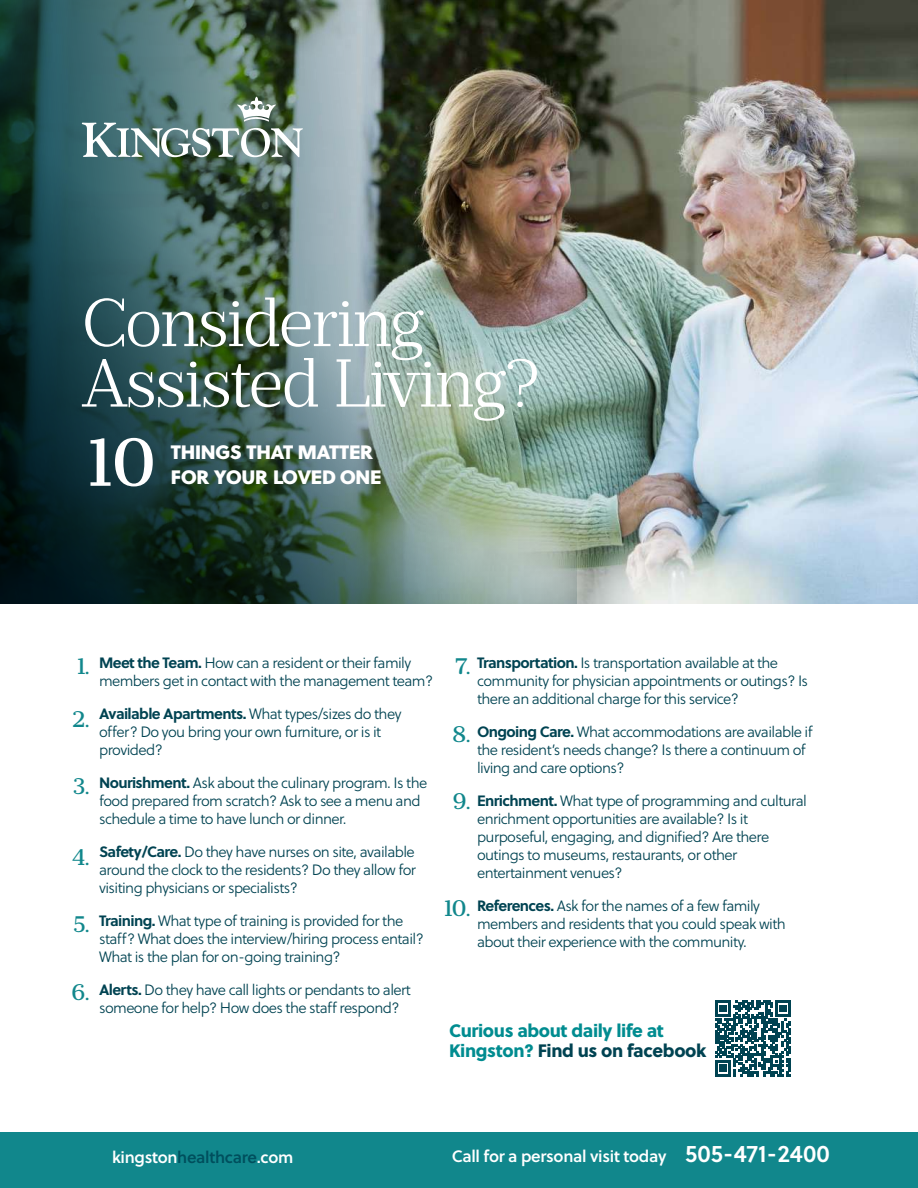
<style>
.page{position:relative;width:918px;height:1188px;background:#fff}
.page>*{position:absolute;margin:0;border:0;box-sizing:border-box;transform-origin:0 0}
.t1{font:300 67.5px/60.4px "Prumo Banner";letter-spacing:-.02em;color:#fff}
.t2{font:500 67.5px "Prumo Banner";color:#fff}
.t3{font:22.5px "Soleil Xb";letter-spacing:-.04em;color:#fff}
.t4{font:500 22.5px "Prumo Banner";color:#11878c}
.t5{font:18px/19.8px "Soleil Xb";letter-spacing:-.02em;color:#008c90}
.t6{font:16.5px "Soleil Sb";letter-spacing:-.02em;color:#fff}
.t7{font:15px/18px "Soleil Lt";letter-spacing:-.04em;color:#004352}
.s1{font-family:"Soleil";font-weight:700}
.s2{color:#004352}
.s3{color:#004f5d}
.s4{font-size:24px}
</style>
<div class="page">
<img style="left:589px;top:0;width:329px;height:604px">
<img style="left:0;top:0;width:589px;height:604px">
<div style="left:0;top:1132px;width:918px;height:56px;background:#11878c"></div>
<svg style="left:82px;top:97px;width:221px;height:60px"></svg>
<svg style="left:715px;top:1000px;width:76px;height:76px"></svg>
<h1 class="t1" style="left:82px;top:293px;width:461px">Considering<br>Assisted Living?</h1>
<h1 class="t2" style="left:88px;top:423px;width:69px">10</h1>
<h2 class="t3" style="left:171px;top:433px;width:205px">things that matter</h2>
<h2 class="t3" style="left:171px;top:458px;width:213px">for your loved one</h2>
<h2 class="t4" style="left:78px;top:653px;width:14px">1.</h2>
<h2 class="t4" style="left:73px;top:706px;width:19px">2.</h2>
<h2 class="t4" style="left:73px;top:773px;width:18px">3.</h2>
<h2 class="t4" style="left:73px;top:844px;width:19px">4.</h2>
<h2 class="t4" style="left:73px;top:911px;width:18px">5.</h2>
<h2 class="t4" style="left:72px;top:979px;width:20px">6.</h2>
<p class="t7" style="left:99px;top:653px;width:336px"><span class="s1">Meet the Team.</span> How can a resident or their family members get in contact with the management team?</p>
<p class="t7" style="left:99px;top:704px;width:304px"><span class="s1">Available Apartments.</span> What types/sizes do they offer? Do you bring your own furniture, or is it provided?</p>
<p class="t7" style="left:99px;top:773px;width:330px"><span class="s1">Nourishment.</span> Ask about the culinary program. Is the food prepared from scratch? Ask to see a menu and schedule a time to have lunch or dinner.</p>
<p class="t7" style="left:99px;top:842px;width:318px;text-align:justify"><span class="s1">Safety/Care.</span> Do they have nurses on site, available around the clock to the residents? Do they allow for visiting physicians or specialists?</p>
<p class="t7" style="left:99px;top:911px;width:326px"><span class="s1">Training.</span> What type of training is provided for the staff? What does the interview/hiring process entail?<br>What is the plan for on-going training?</p>
<p class="t7" style="left:99px;top:980px;width:313px"><span class="s1">Alerts.</span> Do they have call lights or pendants to alert someone for help? How does the staff respond?</p>
<p class="t7" style="left:477px;top:653px;width:333px"><span class="s1">Transportation.</span> Is transportation available at the community for physician appointments or outings? Is there an additional charge for this service?</p>
<p class="t7" style="left:477px;top:722px;width:337px"><span class="s1">Ongoing Care.</span> What accommodations are available if the resident’s needs change? Is there a continuum of living and care options?</p>
<p class="t7" style="left:477px;top:791px;width:331px"><span class="s1">Enrichment.</span> What type of programming and cultural enrichment opportunities are available? Is it purposeful, engaging, and dignified? Are there outings to museums, restaurants, or other entertainment venues?</p>
<p class="t7" style="left:477px;top:896px;width:310px"><span class="s1">References.</span> Ask for the names of a few family members and residents that you could speak with about their experience with the community.</p>
<h2 class="t4" style="left:456px;top:653px;width:17px">7.</h2>
<h2 class="t4" style="left:453px;top:721px;width:20px">8.</h2>
<h2 class="t4" style="left:453px;top:788px;width:19px">9.</h2>
<h2 class="t4" style="left:444px;top:895px;width:28px">10.</h2>
<p class="t5" style="left:449px;top:1020px;width:259px">Curious about daily life at<br>Kingston? <span class="s2">Find us on facebook</span></p>
<p class="t6" style="left:112px;top:1144px;width:183px">kingston<span class="s3">healthcare</span>.com</p>
<p class="t6" style="left:452px;top:1144px;width:380px">Call for a personal visit today <span class="s4">505-471-2400</span></p>
</div>
